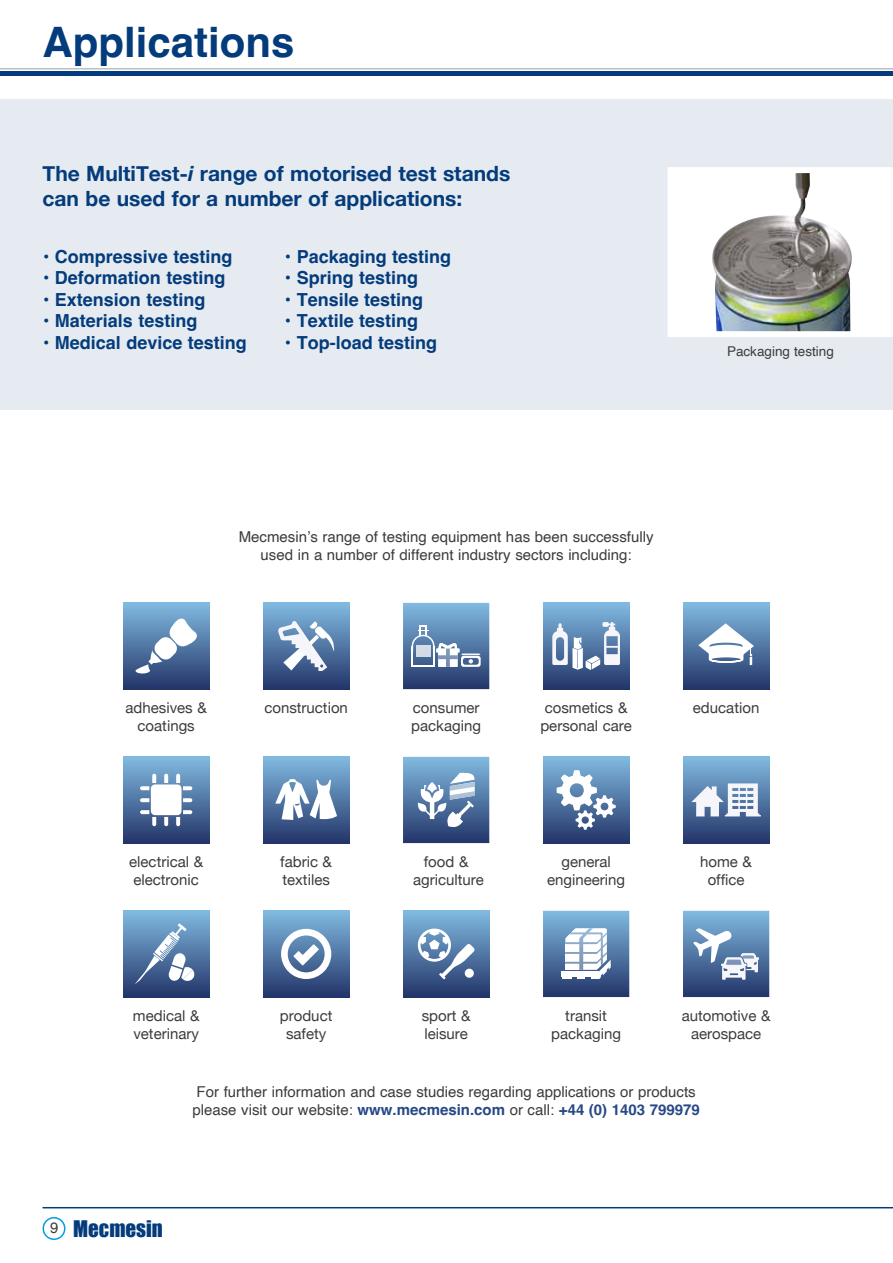
<style>
.page{position:relative;width:893px;height:1263px;background:#fff}
.page>*{position:absolute;margin:0;border:0;box-sizing:border-box;transform-origin:0 0}
.t1{font:700 42px "Helvetica";color:#043c7b}
.t2{font:700 21px/25.2px "Helvetica Neue";color:#043c7b}
.t3{font:21px "Impact";color:#043c7b}
.t4{font:700 18px "Helvetica";color:#043c7b}
.t5{font:15px/18px "Helvetica Neue";color:#3c3c3b;text-align:center}
.t6{font:15px/18px "Helvetica";color:#3c3c3b;text-align:center}
.t7{font:13.5px "Helvetica";color:#3c3c3b}
.s1{font-style:italic}
.s2{font-weight:700;color:#274886}
</style>
<div class="page">
<hr style="left:0;top:72px;width:893px;height:4px;background:#043c7b">
<hr style="left:0;top:68px;width:893px;height:2px;background:#bbbfc3">
<div style="left:43px;top:1217px;width:22px;height:23px;border:2px solid #009fe3;border-radius:50%"></div>
<hr style="left:43px;top:1207px;width:850px;height:1px;background:#043c7b">
<div style="left:0;top:100px;width:893px;height:310px;background:#e6ebf2"></div>
<svg style="left:891px;top:167px;width:2px;height:170px"></svg>
<div style="left:671px;top:170px;width:217px;height:164px;background:#fff"></div>
<img style="left:712px;top:174px;width:140px;height:156px">
<div style="left:668px;top:167px;width:223px;height:170px;border:6px solid #fff"></div>
<div style="left:123px;top:603px;width:86px;height:86px;background:linear-gradient(to bottom,#81bae0,#24366b)"></div>
<svg style="left:134px;top:615px;width:66px;height:59px"></svg>
<div style="left:263px;top:603px;width:86px;height:86px;background:linear-gradient(to bottom,#81bae0,#24366b)"></div>
<svg style="left:278px;top:621px;width:57px;height:50px"></svg>
<svg style="left:403px;top:603px;width:86px;height:86px;background:#6788b0"></svg>
<div style="left:543px;top:603px;width:86px;height:86px;background:linear-gradient(to bottom,#81bae0,#24366b)"></div>
<svg style="left:552px;top:622px;width:68px;height:48px"></svg>
<div style="left:683px;top:603px;width:86px;height:86px;background:linear-gradient(to bottom,#81bae0,#24366b)"></div>
<svg style="left:698px;top:623px;width:56px;height:47px"></svg>
<div style="left:123px;top:757px;width:86px;height:86px;background:linear-gradient(to bottom,#81bae0,#25376b)"></div>
<svg style="left:164px;top:774px;width:4px;height:9px"></svg>
<svg style="left:164px;top:817px;width:4px;height:9px"></svg>
<svg style="left:140px;top:810px;width:16px;height:16px"></svg>
<svg style="left:176px;top:810px;width:16px;height:16px"></svg>
<svg style="left:140px;top:798px;width:9px;height:4px"></svg>
<svg style="left:183px;top:798px;width:9px;height:4px"></svg>
<svg style="left:140px;top:774px;width:16px;height:16px"></svg>
<svg style="left:176px;top:774px;width:16px;height:16px"></svg>
<div style="left:151px;top:784px;width:31px;height:31px;background:#fff;border-radius:4px"></div>
<div style="left:263px;top:757px;width:86px;height:86px;background:linear-gradient(to bottom,#81bae0,#24366b)"></div>
<svg style="left:275px;top:779px;width:62px;height:41px"></svg>
<svg style="left:403px;top:757px;width:86px;height:86px;background:#6b8ab1"></svg>
<div style="left:543px;top:757px;width:86px;height:86px;background:linear-gradient(to bottom,#81bae0,#24366b)"></div>
<svg style="left:557px;top:770px;width:59px;height:60px"></svg>
<div style="left:683px;top:757px;width:86px;height:86px;background:linear-gradient(to bottom,#81bae0,#24366b)"></div>
<svg style="left:691px;top:783px;width:70px;height:33px"></svg>
<div style="left:123px;top:911px;width:86px;height:86px;background:linear-gradient(to bottom,#81bae0,#24366b)"></div>
<svg style="left:135px;top:923px;width:60px;height:61px"></svg>
<div style="left:263px;top:911px;width:86px;height:86px;background:linear-gradient(to bottom,#81bae0,#24366b)"></div>
<svg style="left:281px;top:929px;width:50px;height:50px"></svg>
<div style="left:403px;top:911px;width:86px;height:86px;background:linear-gradient(to bottom,#81bae0,#24366b)"></div>
<svg style="left:418px;top:928px;width:56px;height:51px"></svg>
<svg style="left:543px;top:911px;width:86px;height:86px"></svg>
<svg style="left:683px;top:911px;width:86px;height:86px;background:#6a8ab1"></svg>
<h1 class="t1" style="left:43px;top:17px;width:254px">Applications</h1>
<h2 class="t2" style="left:43px;top:162px;width:469px">The MultiTest-<span class="s1">i</span> range of motorised test stands can be used for a number of applications:</h2>
<p class="t4" style="left:43px;top:245px;width:191px">• Compressive testing</p>
<p class="t4" style="left:43px;top:267px;width:184px">• Deformation testing</p>
<p class="t4" style="left:43px;top:289px;width:164px">• Extension testing</p>
<p class="t4" style="left:43px;top:310px;width:156px">• Materials testing</p>
<p class="t4" style="left:43px;top:332px;width:205px">• Medical device testing</p>
<p class="t4" style="left:285px;top:245px;width:168px">• Packaging testing</p>
<p class="t4" style="left:285px;top:267px;width:135px">• Spring testing</p>
<p class="t4" style="left:285px;top:289px;width:140px">• Tensile testing</p>
<p class="t4" style="left:285px;top:310px;width:135px">• Textile testing</p>
<p class="t4" style="left:285px;top:332px;width:154px">• Top-load testing</p>
<p class="t6" style="left:239px;top:528px;width:416px">Mecmesin’s range of testing equipment has been successfully used in a number of different industry sectors including:</p>
<p class="t7" style="left:727px;top:341px;width:108px">Packaging testing</p>
<p class="t5" style="left:126px;top:700px;width:83px">adhesives &amp; coatings</p>
<p class="t5" style="left:264px;top:700px;width:85px">construction</p>
<p class="t5" style="left:411px;top:700px;width:71px;text-align:left">consumer packaging</p>
<p class="t5" style="left:540px;top:700px;width:93px;text-align:left">cosmetics &amp; personal care</p>
<p class="t5" style="left:693px;top:700px;width:68px">education</p>
<p class="t5" style="left:129px;top:853px;width:76px;text-align:left">electrical &amp; electronic</p>
<p class="t5" style="left:280px;top:853px;width:53px;text-align:left">fabric &amp; textiles</p>
<p class="t5" style="left:413px;top:853px;width:72px">food &amp; agriculture</p>
<p class="t5" style="left:547px;top:853px;width:80px">general engineering</p>
<p class="t5" style="left:700px;top:853px;width:53px">home &amp; office</p>
<p class="t5" style="left:133px;top:1007px;width:68px;text-align:left">medical &amp; veterinary</p>
<p class="t5" style="left:280px;top:1007px;width:54px">product safety</p>
<p class="t5" style="left:422px;top:1007px;width:50px;text-align:left">sport &amp; leisure</p>
<p class="t5" style="left:551px;top:1007px;width:71px">transit packaging</p>
<p class="t5" style="left:682px;top:1007px;width:90px">automotive &amp; aerospace</p>
<p class="t6" style="left:192px;top:1083px;width:509px;text-align:left">For further information and case studies regarding applications or products please visit our website: <span class="s2">www.mecmesin.com</span> or call: <span class="s2">+44 (0) 1403 799979</span></p>
<h2 class="t3" style="left:50px;top:1212px;width:114px"><sup>9</sup> Mecmesin</h2>
</div>
